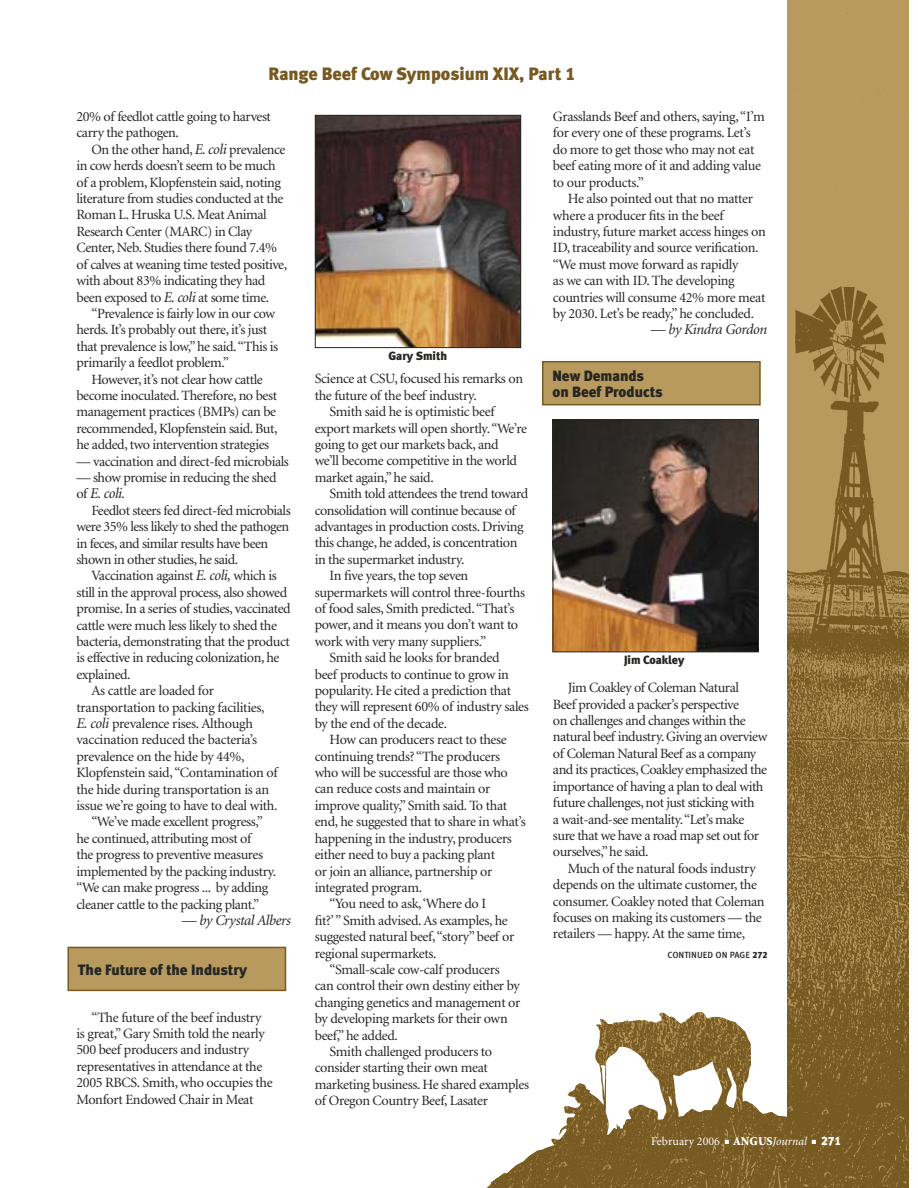
<style>
.page{position:relative;width:918px;height:1188px;background:#fff}
.page>*{position:absolute;margin:0;border:0;box-sizing:border-box;transform-origin:0 0}
.t1{font:17.85px "Meta Black LF";color:#775a22}
.t2{font:14.85px/16.4px "Meta Black LF";color:#252723}
.t3{font:italic 14.85px "Minion";letter-spacing:-.025em;color:#252723}
.t4{font:14.1px/16.4px "Minion";letter-spacing:-.03em;color:#252723}
.t5{font:12px "Minion";color:#fff}
.t6{font:12px "Meta Black LF";letter-spacing:-.005em;color:#252723}
.t7{font:9px "Meta Medium Caps";color:#252723}
.s1{font-style:italic;font-size:14.85px}
.s2{font-style:normal;font-size:14.1px}
.s3{font-family:"Meta Black LF"}
.s4{font-weight:900}
.s5{font-style:italic}
</style>
<div class="page">
<img style="left:488px;top:1011px;width:299px;height:176px">
<svg style="left:601px;top:1046px;width:136px;height:94px"></svg>
<img style="left:787px;top:0;width:122px;height:1187px">
<img style="left:317px;top:117px;width:202px;height:229px">
<div style="left:315px;top:115px;width:206px;height:233px;border:1px solid #252723"></div>
<div style="left:68px;top:947px;width:217px;height:43px;background:#b8995e"></div>
<div style="left:68px;top:947px;width:218px;height:44px;border:1px solid #775a22"></div>
<img style="left:555px;top:421px;width:202px;height:229px">
<div style="left:553px;top:419px;width:206px;height:233px;border:1px solid #252723"></div>
<div style="left:543px;top:362px;width:217px;height:43px;background:#b8995e"></div>
<div style="left:542px;top:361px;width:219px;height:44px;border:1px solid #775a22"></div>
<p class="t1" style="left:269px;top:67px;width:308px">Range Beef Cow Symposium XIX, Part 1</p>
<p class="t4" style="left:76px;top:110px;width:196px">20% of feedlot cattle going to harvest carry the pathogen.</p>
<p class="t4" style="left:76px;top:142px;width:212px;text-indent:15px">On the other hand, <span class="s1">E. coli</span> prevalence in cow herds doesn’t seem to be much of a problem, Klopfenstein said, noting literature from studies conducted at the Roman L. Hruska U.S. Meat Animal Research Center (MARC) in Clay Center, Neb. Studies there found 7.4% of calves at weaning time tested positive, with about 83% indicating they had been exposed to <span class="s1">E. coli</span> at some time.</p>
<p class="t4" style="left:76px;top:306px;width:203px;text-indent:15px">“Prevalence is fairly low in our cow herds. It’s probably out there, it’s just that prevalence is low,” he said. “This is primarily a feedlot problem.”</p>
<p class="t4" style="left:76px;top:372px;width:202px;text-align:center">However, it’s not clear how cattle become inoculated. Therefore, no best management practices (BMPs) can be recommended, Klopfenstein said. But, he added, two intervention strategies</p>
<p class="t4" style="left:76px;top:454px;width:214px">— vaccination and direct-fed microbials</p>
<p class="t4" style="left:76px;top:471px;width:202px">— show promise in reducing the shed</p>
<p class="t3" style="left:76px;top:488px;width:50px"><span class="s2">of</span> E. coli.</p>
<p class="t4" style="left:76px;top:503px;width:216px;text-indent:15px">Feedlot steers fed direct-fed microbials were 35% less likely to shed the pathogen in feces, and similar results have been shown in other studies, he said.</p>
<p class="t4" style="left:91px;top:569px;width:187px">Vaccination against <span class="s1">E. coli,</span> which is</p>
<p class="t4" style="left:76px;top:585px;width:212px">still in the approval process, also showed</p>
<p class="t4" style="left:76px;top:602px;width:216px">promise. In a series of studies, vaccinated</p>
<p class="t4" style="left:76px;top:618px;width:202px">cattle were much less likely to shed the</p>
<p class="t4" style="left:76px;top:635px;width:215px">bacteria, demonstrating that the product</p>
<p class="t4" style="left:76px;top:651px;width:205px">is effective in reducing colonization, he</p>
<p class="t4" style="left:76px;top:667px;width:56px">explained.</p>
<p class="t4" style="left:91px;top:684px;width:124px">As cattle are loaded for</p>
<p class="t4" style="left:76px;top:700px;width:190px">transportation to packing facilities,</p>
<p class="t4" style="left:76px;top:717px;width:178px"><span class="s1">E. coli</span> prevalence rises. Although</p>
<p class="t4" style="left:76px;top:733px;width:182px">vaccination reduced the bacteria’s</p>
<p class="t4" style="left:76px;top:749px;width:170px">prevalence on the hide by 44%,</p>
<p class="t4" style="left:76px;top:766px;width:203px">Klopfenstein said, “Contamination of</p>
<p class="t4" style="left:76px;top:782px;width:194px">the hide during transportation is an</p>
<p class="t4" style="left:76px;top:799px;width:203px">issue we’re going to have to deal with.</p>
<p class="t4" style="left:91px;top:815px;width:173px">“We’ve made excellent progress,”</p>
<p class="t4" style="left:76px;top:831px;width:176px">he continued, attributing most of</p>
<p class="t4" style="left:76px;top:848px;width:188px">the progress to preventive measures</p>
<p class="t4" style="left:76px;top:864px;width:201px">implemented by the packing industry.</p>
<p class="t4" style="left:76px;top:881px;width:193px">“We can make progress ... by adding</p>
<p class="t4" style="left:76px;top:897px;width:184px">cleaner cattle to the packing plant.”</p>
<p class="t3" style="left:182px;top:914px;width:110px">— by Crystal Albers</p>
<p class="t4" style="left:553px;top:110px;width:213px">Grasslands Beef and others, saying, “I’m for every one of these programs. Let’s do more to get those who may not eat beef eating more of it and adding value to our products.”</p>
<p class="t4" style="left:553px;top:192px;width:214px;text-indent:15px">He also pointed out that no matter where a producer fits in the beef industry, future market access hinges on ID, traceability and source verification. “We must move forward as rapidly<br>as we can with ID. The developing countries will consume 42% more meat by 2030. Let’s be ready,” he concluded.</p>
<p class="t3" style="left:651px;top:324px;width:118px">— by Kindra Gordon</p>
<p class="t6" style="left:388px;top:351px;width:60px">Gary Smith</p>
<p class="t2" style="left:552px;top:369px;width:112px">New Demands on Beef Products</p>
<p class="t4" style="left:315px;top:372px;width:210px">Science at CSU, focused his remarks on</p>
<p class="t4" style="left:315px;top:388px;width:164px">the future of the beef industry.</p>
<p class="t4" style="left:330px;top:405px;width:166px">Smith said he is optimistic beef</p>
<p class="t4" style="left:315px;top:421px;width:214px">export markets will open shortly. “We’re</p>
<p class="t4" style="left:315px;top:437px;width:185px">going to get our markets back, and</p>
<p class="t4" style="left:315px;top:454px;width:204px">we’ll become competitive in the world</p>
<p class="t4" style="left:315px;top:470px;width:121px">market again,” he said.</p>
<p class="t4" style="left:330px;top:487px;width:200px">Smith told attendees the trend toward</p>
<p class="t4" style="left:315px;top:503px;width:203px">consolidation will continue because of</p>
<p class="t4" style="left:315px;top:520px;width:210px">advantages in production costs. Driving</p>
<p class="t4" style="left:315px;top:536px;width:204px">this change, he added, is concentration</p>
<p class="t4" style="left:315px;top:552px;width:151px">in the supermarket industry.</p>
<p class="t4" style="left:330px;top:569px;width:140px">In five years, the top seven</p>
<p class="t4" style="left:315px;top:585px;width:212px">supermarkets will control three-fourths</p>
<p class="t4" style="left:315px;top:602px;width:201px">of food sales, Smith predicted. “That’s</p>
<p class="t4" style="left:315px;top:618px;width:205px">power, and it means you don’t want to</p>
<p class="t4" style="left:315px;top:634px;width:173px">work with very many suppliers.”</p>
<p class="t4" style="left:330px;top:651px;width:171px">Smith said he looks for branded</p>
<p class="t4" style="left:315px;top:667px;width:196px">beef products to continue to grow in</p>
<p class="t4" style="left:315px;top:684px;width:198px">popularity. He cited a prediction that</p>
<p class="t4" style="left:315px;top:700px;width:216px">they will represent 60% of industry sales</p>
<p class="t4" style="left:315px;top:716px;width:134px">by the end of the decade.</p>
<p class="t4" style="left:330px;top:733px;width:179px">How can producers react to these</p>
<p class="t4" style="left:315px;top:749px;width:187px">continuing trends? “The producers</p>
<p class="t4" style="left:315px;top:766px;width:195px">who will be successful are those who</p>
<p class="t4" style="left:315px;top:782px;width:177px">can reduce costs and maintain or</p>
<p class="t4" style="left:315px;top:798px;width:194px">improve quality,” Smith said. To that</p>
<p class="t4" style="left:315px;top:815px;width:213px">end, he suggested that to share in what’s</p>
<p class="t4" style="left:315px;top:831px;width:199px">happening in the industry, producers</p>
<p class="t4" style="left:315px;top:848px;width:182px">either need to buy a packing plant</p>
<p class="t4" style="left:315px;top:864px;width:179px">or join an alliance, partnership or</p>
<p class="t4" style="left:315px;top:880px;width:109px">integrated program.</p>
<p class="t4" style="left:330px;top:897px;width:158px">“You need to ask, ‘Where do I</p>
<p class="t4" style="left:315px;top:913px;width:195px">fit?’” Smith advised. As examples, he</p>
<p class="t4" style="left:315px;top:930px;width:201px">suggested natural beef, “story” beef or</p>
<p class="t4" style="left:315px;top:946px;width:123px">regional supermarkets.</p>
<p class="t4" style="left:330px;top:962px;width:172px">“Small-scale cow-calf producers</p>
<p class="t4" style="left:315px;top:979px;width:207px">can control their own destiny either by</p>
<p class="t4" style="left:315px;top:995px;width:207px">changing genetics and management or</p>
<p class="t4" style="left:315px;top:1012px;width:195px">by developing markets for their own</p>
<p class="t4" style="left:315px;top:1028px;width:85px">beef,” he added.</p>
<p class="t4" style="left:330px;top:1044px;width:164px">Smith challenged producers to</p>
<p class="t4" style="left:315px;top:1061px;width:175px">consider starting their own meat</p>
<p class="t4" style="left:315px;top:1077px;width:216px">marketing business. He shared examples</p>
<p class="t4" style="left:315px;top:1094px;width:175px">of Oregon Country Beef, Lasater</p>
<p class="t6" style="left:624px;top:655px;width:62px">Jim Coakley</p>
<p class="t4" style="left:553px;top:681px;width:216px;text-indent:15px">Jim Coakley of Coleman Natural<br>Beef provided a packer’s perspective<br>on challenges and changes within the natural beef industry. Giving an overview of Coleman Natural Beef as a company and its practices, Coakley emphasized the importance of having a plan to deal with future challenges, not just sticking with<br>a wait-and-see mentality. “Let’s make sure that we have a road map set out for ourselves,” he said.</p>
<p class="t4" style="left:553px;top:861px;width:213px;text-indent:15px">Much of the natural foods industry depends on the ultimate customer, the consumer. Coakley noted that Coleman focuses on making its customers — the retailers — happy. At the same time,</p>
<p class="t7" style="left:668px;top:950px;width:101px">CONTINUED ON PAGE <span class="s3">272</span></p>
<p class="t2" style="left:78px;top:963px;width:171px">The Future of the Industry</p>
<p class="t4" style="left:76px;top:1010px;width:198px;text-indent:15px">“The future of the beef industry is great,” Gary Smith told the nearly 500 beef producers and industry representatives in attendance at the 2005 RBCS. Smith, who occupies the Monfort Endowed Chair in Meat</p>
<p class="t5" style="left:651px;top:1137px;width:192px">February 2006 ■ <span class="s4">ANGUS</span><span class="s5">Journal</span> ■ <span class="s3">271</span></p>
</div>
